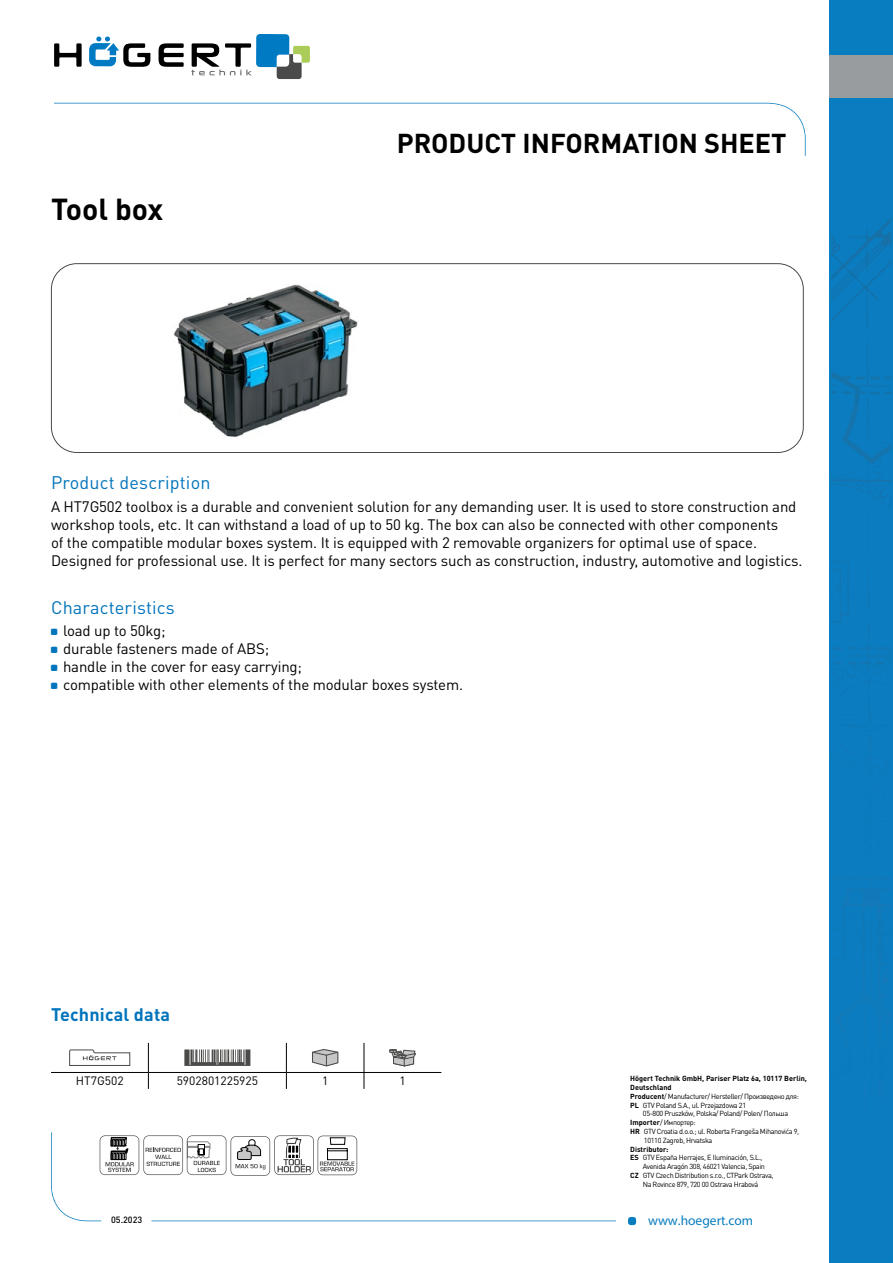
<style>
.page{position:relative;width:893px;height:1263px;background:#fff}
.page>*{position:absolute;margin:0;border:0;box-sizing:border-box;transform-origin:0 0}
.t1{font:700 30px "DIN Pro";color:#000}
.t2{font:700 27px "DIN Pro";color:#000}
.t3{font:18px "DIN Pro";letter-spacing:.01em;color:#0074bc}
.t4{font:700 18px "DIN Pro";letter-spacing:.01em;color:#0074bc}
.t5{font:15px/18px "DIN Pro";letter-spacing:-.01em;color:#000}
.t6{font:13.5px "Myriad Pro";color:#087dbf}
.t7{font:12px "DIN Pro";color:#000}
.t8{font:500 9px "DIN Pro";color:#000}
.t9{font:7.35px "DIN Pro";letter-spacing:-.05em;color:#000}
.t10{font:700 7.35px "DIN Pro";color:#000}
.s1{font-weight:700}
</style>
<div class="page">
<svg style="left:54px;top:43px;width:28px;height:24px"></svg>
<svg style="left:159px;top:43px;width:25px;height:24px"></svg>
<svg style="left:89px;top:37px;width:61px;height:30px"></svg>
<svg style="left:191px;top:34px;width:119px;height:45px"></svg>
<svg style="left:54px;top:103px;width:752px;height:53px"></svg>
<div style="left:628px;top:1217px;width:8px;height:8px;background:#087dbf;border-radius:3px"></div>
<svg style="left:51px;top:1132px;width:565px;height:89px"></svg>
<div style="left:830px;top:0;width:63px;height:1263px;background:#087dbf"></div>
<img style="left:831px;top:273px;width:50px;height:56px">
<img style="left:867px;top:222px;width:24px;height:44px">
<img style="left:831px;top:222px;width:56px;height:42px">
<svg style="left:831px;top:341px;width:60px;height:565px"></svg>
<img style="left:863px;top:906px;width:28px;height:76px">
<img style="left:831px;top:877px;width:60px;height:2px">
<img style="left:848px;top:647px;width:43px;height:3px">
<div style="left:830px;top:56px;width:63px;height:42px;background:#999c9e"></div>
<div style="left:51px;top:263px;width:753px;height:190px;border:1px solid #4a4a49;border-radius:26px"></div>
<img style="left:174px;top:284px;width:184px;height:154px">
<svg style="left:100px;top:1135px;width:257px;height:41px"></svg>
<hr style="left:51px;top:1072px;width:97px;height:1px;background:#000">
<hr style="left:148px;top:1072px;width:138px;height:1px;background:#000">
<svg style="left:148px;top:1043px;width:1px;height:46px"></svg>
<svg style="left:286px;top:1043px;width:1px;height:46px"></svg>
<hr style="left:364px;top:1072px;width:77px;height:1px;background:#000">
<svg style="left:364px;top:1043px;width:1px;height:46px"></svg>
<hr style="left:286px;top:1072px;width:78px;height:1px;background:#000">
<svg style="left:69px;top:1049px;width:61px;height:17px"></svg>
<svg style="left:184px;top:1049px;width:66px;height:17px"></svg>
<svg style="left:312px;top:1049px;width:26px;height:17px"></svg>
<svg style="left:389px;top:1049px;width:27px;height:17px"></svg>
<h1 class="t1" style="left:51px;top:184px;width:114px">Tool box</h1>
<h2 class="t2" style="left:397px;top:121px;width:391px">PRODUCT INFORMATION SHEET</h2>
<p class="t3" style="left:51px;top:471px;width:161px">Product description</p>
<p class="t5" style="left:51px;top:497px;width:753px">A HT7G502 toolbox is a durable and convenient solution for any demanding user. It is used to store construction and workshop tools, etc. It can withstand a load of up to 50 kg. The box can also be connected with other components<br>of the compatible modular boxes system. It is equipped with 2 removable organizers for optimal use of space.<br>Designed for professional use. It is perfect for many sectors such as construction, industry, automotive and logistics.</p>
<p class="t3" style="left:51px;top:595px;width:125px">Characteristics</p>
<p class="t5" style="left:63px;top:621px;width:402px">load up to 50kg;<br>durable fasteners made of ABS;<br>handle in the cover for easy carrying;<br>compatible with other elements of the modular boxes system.</p>
<p class="t4" style="left:51px;top:999px;width:121px">Technical data</p>
<p class="t7" style="left:76px;top:1073px;width:49px">HT7G502</p>
<p class="t7" style="left:177px;top:1073px;width:83px">5902801225925</p>
<p class="t7" style="left:322px;top:1073px;width:8px">1</p>
<p class="t7" style="left:400px;top:1073px;width:8px">1</p>
<p class="t10" style="left:630px;top:1072px;width:178px">Högert Technik GmbH, Pariser Platz 6a, 10117 Berlin,</p>
<p class="t10" style="left:630px;top:1081px;width:43px">Deutschland</p>
<p class="t9" style="left:630px;top:1091px;width:170px"><span class="s1">Producent</span>/ Manufacturer/ Hersteller/ Произведено для:</p>
<p class="t9" style="left:630px;top:1100px;width:117px"><span class="s1">PL</span> GTV Poland S.A., ul. Przejazdowa 21</p>
<p class="t9" style="left:643px;top:1109px;width:147px">05-800 Pruszków, Polska/ Poland/ Polen/ Польша</p>
<p class="t9" style="left:630px;top:1117px;width:67px"><span class="s1">Importer</span>/ Импортер:</p>
<p class="t9" style="left:630px;top:1126px;width:171px"><span class="s1">HR</span> GTV Croatia d.o.o.; ul. Roberta Frangeša Mihanovića 9,</p>
<p class="t9" style="left:644px;top:1135px;width:70px">10110 Zagreb, Hrvatska</p>
<p class="t10" style="left:630px;top:1143px;width:40px">Distributor:</p>
<p class="t9" style="left:630px;top:1153px;width:134px"><span class="s1">ES</span> GTV España Herrajes, E Iluminación, S.L.,</p>
<p class="t9" style="left:643px;top:1161px;width:124px">Avenida Aragón 308, 46021 Valencia, Spain</p>
<p class="t9" style="left:630px;top:1170px;width:145px"><span class="s1">CZ</span> GTV Czech Distribution s.r.o., CTPark Ostrava,</p>
<p class="t9" style="left:643px;top:1179px;width:117px">Na Rovince 879, 720 00 Ostrava Hrabová</p>
<p class="t8" style="left:111px;top:1213px;width:33px">05.2023</p>
<p class="t6" style="left:648px;top:1212px;width:107px">www.hoegert.com</p>
</div>
